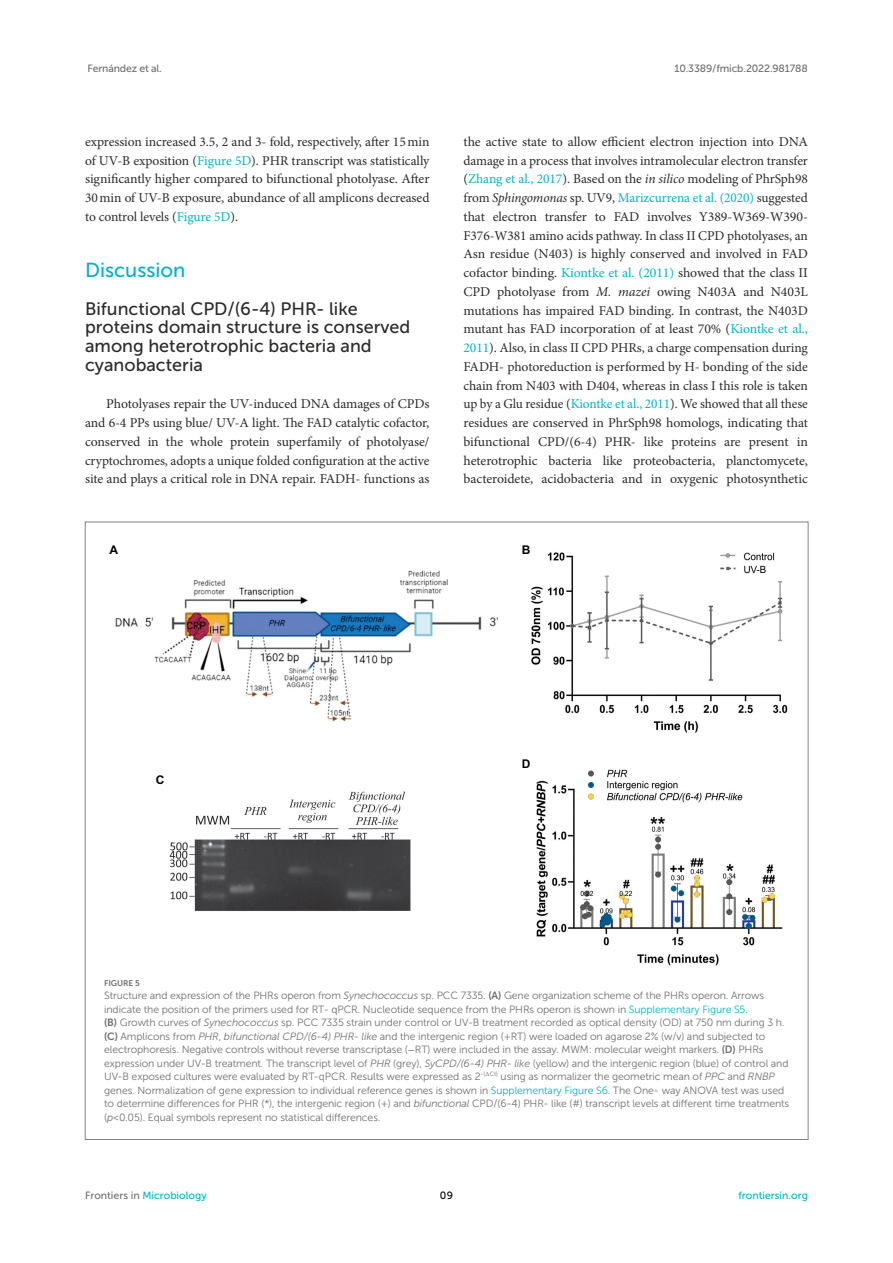
<style>
.page{position:relative;width:893px;height:1263px;background:#fff}
.page>*{position:absolute;margin:0;border:0;box-sizing:border-box;transform-origin:0 0}
.HEAD_1{font:20.25px "Museo Sans 500";color:#00b4c4}
.HEAD_2_after_HEAD_1{font:18px/18.8px "Museo Sans 500";color:#2b2b2a}
.TEXT_FLUSH{font:13.5px/18.8px "Minion Pro";letter-spacing:-.005em;color:#2b2b2a;text-align:justify}
.TEXT{font:13.5px/18.8px "Minion Pro";letter-spacing:-.005em;color:#2b2b2a;text-align:justify}
.t1{font:700 12px "Arial";color:#000}
.FIG_LEG{font:10.5px/13.5px "Museo Sans 300";letter-spacing:-.01em;color:#706f70}
.t2{font:10.5px "Museo Sans 500";letter-spacing:-.015em;color:#706f70}
.t3{font:10.5px "Museo Sans 500";color:#00b4c4}
.t4{font:10.5px "Museo Sans 500";color:#000}
.FIG_HD{font:8.25px "Museo Sans 700";letter-spacing:-.01em;color:#706f70}
.s1{color:#00b4c4}
.s2{font-style:italic}
.s3{font-family:"Museo Sans 700"}
.s4{font-family:"STIX General"}
.s5{color:#706f70}
</style>
<div class="page">
<img style="left:115px;top:552px;width:673px;height:414px">
<p class="t2" style="left:87px;top:63px;width:76px">Fernández et al.</p>
<p class="t2" style="left:674px;top:63px;width:135px">10.3389/fmicb.2022.981788</p>
<p class="TEXT" style="left:85px;top:132px;width:346px">expression increased 3.5, 2 and 3- fold, respectively, after 15min of UV-B exposition (<span class="s1">Figure 5D</span>). PHR transcript was statistically significantly higher compared to bifunctional photolyase. After 30min of UV-B exposure, abundance of all amplicons decreased to control levels (<span class="s1">Figure 5D</span>).</p>
<p class="HEAD_1" style="left:85px;top:259px;width:102px">Discussion</p>
<p class="HEAD_2_after_HEAD_1" style="left:85px;top:299px;width:327px">Bifunctional CPD/(6-4) PHR- like proteins domain structure is conserved among heterotrophic bacteria and cyanobacteria</p>
<p class="TEXT_FLUSH" style="left:85px;top:395px;width:346px;text-indent:21px">Photolyases repair the UV-induced DNA damages of CPDs and 6-4 PPs using blue/ UV-A light. The FAD catalytic cofactor, conserved in the whole protein superfamily of photolyase/ cryptochromes, adopts a unique folded configuration at the active site and plays a critical role in DNA repair. FADH- functions as</p>
<p class="t1" style="left:110px;top:541px;width:10px">A</p>
<p class="TEXT_FLUSH" style="left:463px;top:132px;width:346px">the active state to allow efficient electron injection into DNA damage in a process that involves intramolecular electron transfer (<span class="s1">Zhang et al., 2017</span>). Based on the <span class="s2">in silico</span> modeling of PhrSph98 from <span class="s2">Sphingomonas</span> sp. UV9, <span class="s1">Marizcurrena et al. (2020)</span> suggested that electron transfer to FAD involves Y389-W369-W390- F376-W381 amino acids pathway. In class II CPD photolyases, an Asn residue (N403) is highly conserved and involved in FAD cofactor binding. <span class="s1">Kiontke et al. (2011)</span> showed that the class II CPD photolyase from <span class="s2">M. mazei</span> owing N403A and N403L mutations has impaired FAD binding. In contrast, the N403D mutant has FAD incorporation of at least 70% (<span class="s1">Kiontke et al., 2011</span>). Also, in class II CPD PHRs, a charge compensation during FADH- photoreduction is performed by H- bonding of the side chain from N403 with D404, whereas in class I this role is taken up by a Glu residue (<span class="s1">Kiontke et al., 2011</span>). We showed that all these residues are conserved in PhrSph98 homologs, indicating that bifunctional CPD/(6-4) PHR- like proteins are present in heterotrophic bacteria like proteobacteria, planctomycete, bacteroidete, acidobacteria and in oxygenic photosynthetic</p>
<p class="t1" style="left:522px;top:541px;width:10px">B</p>
<p class="t1" style="left:156px;top:771px;width:10px">C</p>
<p class="t1" style="left:522px;top:755px;width:10px">D</p>
<p class="FIG_HD" style="left:104px;top:978px;width:37px">FIGURE 5</p>
<p class="FIG_LEG" style="left:104px;top:989px;width:686px">Structure and expression of the PHRs operon from <span class="s2">Synechococcus</span> sp. PCC 7335. <span class="s3">(A)</span> Gene organization scheme of the PHRs operon. Arrows indicate the position of the primers used for RT- qPCR. Nucleotide sequence from the PHRs operon is shown in <span class="s1">Supplementary Figure S5</span>.<br><span class="s3">(B)</span> Growth curves of <span class="s2">Synechococcus</span> sp. PCC 7335 strain under control or UV-B treatment recorded as optical density (OD) at 750 nm during 3 h. <span class="s3">(C)</span> Amplicons from <span class="s2">PHR</span>, <span class="s2">bifunctional CPD/(6-4) PHR- like</span> and the intergenic region (+RT) were loaded on agarose 2% (w/v) and subjected to electrophoresis. Negative controls without reverse transcriptase (<span class="s4">−</span>RT) were included in the assay. MWM: molecular weight markers. <span class="s3">(D)</span> PHRs expression under UV-B treatment. The transcript level of <span class="s2">PHR</span> (grey), <span class="s2">SyCPD/(6-4) PHR- like</span> (yellow) and the intergenic region (blue) of control and UV-B exposed cultures were evaluated by RT-qPCR. Results were expressed as 2<sup>-(</sup><sup>∆</sup><sup>Ct)</sup> using as normalizer the geometric mean of <span class="s2">PPC</span> and <span class="s2">RNBP </span>genes. Normalization of gene expression to individual reference genes is shown in <span class="s1">Supplementary Figure S6</span>. The One- way ANOVA test was used to determine differences for PHR (*), the intergenic region (+) and <span class="s2">bifunctional</span> CPD/(6-4) PHR- like (#) transcript levels at different time treatments (<span class="s2">p</span> &lt; 0.05). Equal symbols represent no statistical differences.</p>
<p class="t3" style="left:85px;top:1190px;width:123px"><span class="s5">Frontiers in</span> Microbiology</p>
<p class="t4" style="left:440px;top:1190px;width:15px">09</p>
<p class="t3" style="left:738px;top:1190px;width:71px">frontiersin.org</p>
</div>
